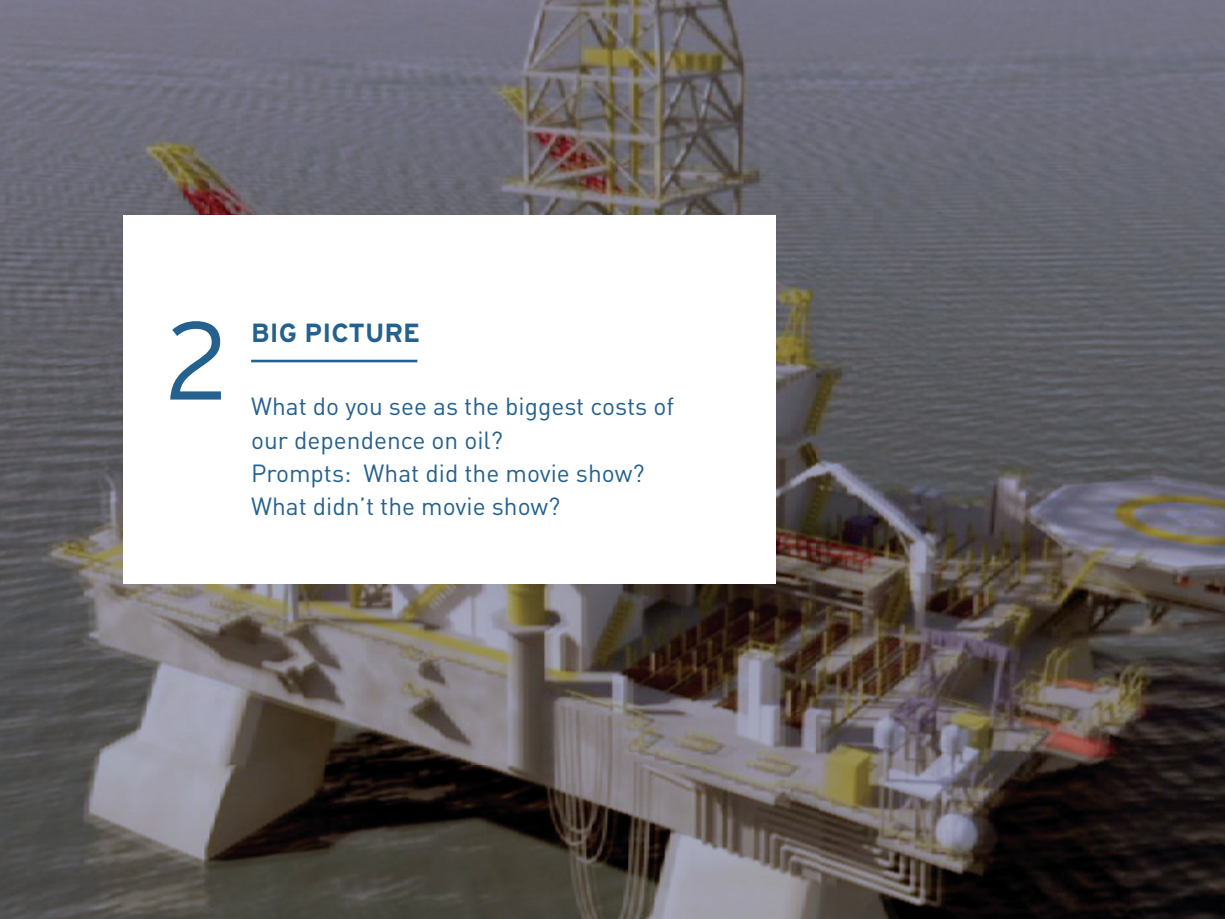
<style>
.page{position:relative;width:1225px;height:919px;background:#fff}
.page>*{position:absolute;margin:0;border:0;box-sizing:border-box;transform-origin:0 0}
.t1{font:300 110.25px "Interstate";color:#24618e}
.t2{font:700 26.25px "Interstate";color:#24618e}
.t3{font:24.5px/33.2px "DIN";color:#24618e}
</style>
<div class="page">
<img style="left:0;top:0;width:817px;height:919px">
<img style="left:817px;top:0;width:408px;height:919px">
<div style="left:123px;top:215px;width:653px;height:368px;background:#fff"></div>
<hr style="left:251px;top:360px;width:166px;height:2px;background:#24618e">
<h1 class="t1" style="left:166px;top:320px;width:64px">2</h1>
<p class="t2" style="left:251px;top:317px;width:171px">BIG PICTURE</p>
<p class="t3" style="left:251px;top:392px;width:425px">What do you see as the biggest costs of our dependence on oil?<br>Prompts: What did the movie show?<br>What didn’t the movie show?</p>
</div>
